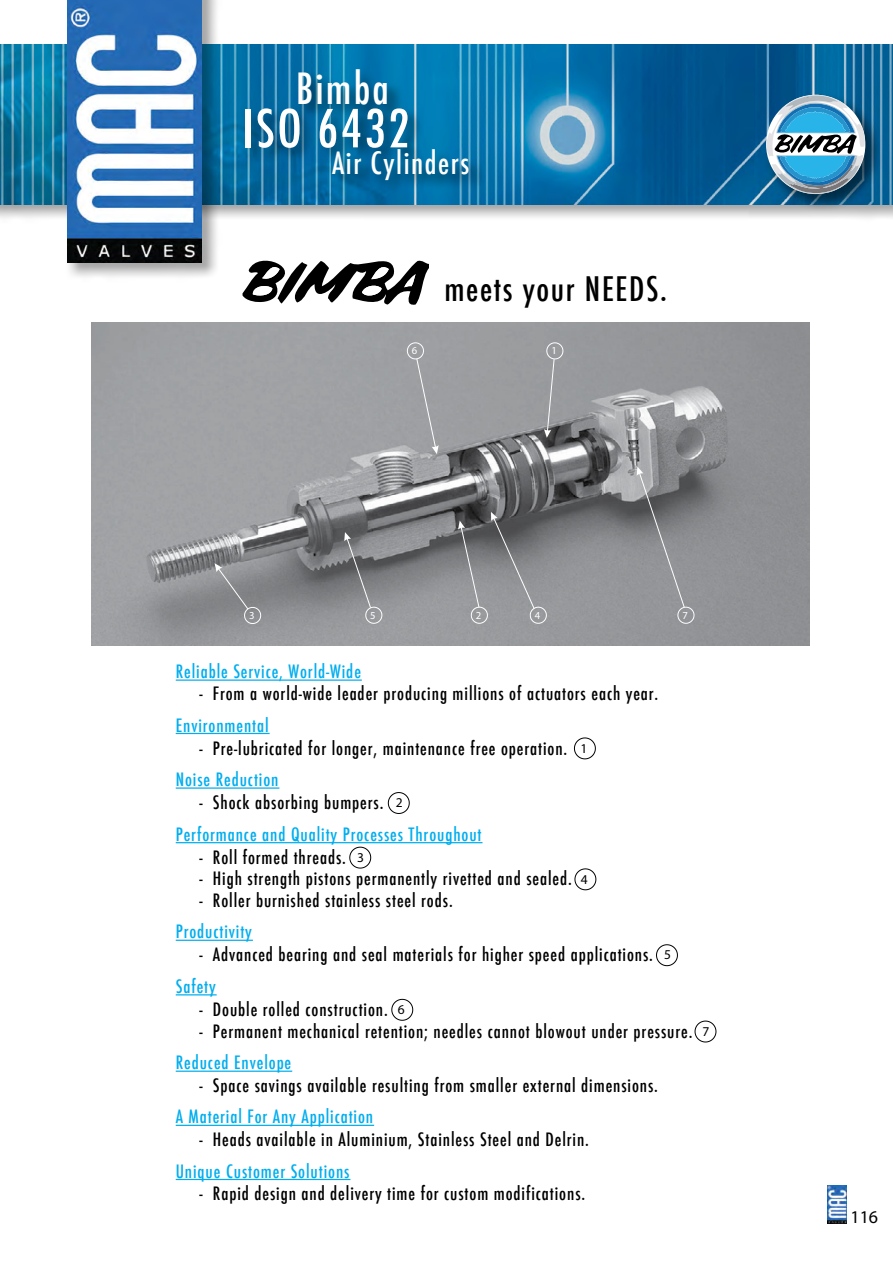
<style>
.page{position:relative;width:893px;height:1263px;background:#fff}
.page>*{position:absolute;margin:0;border:0;box-sizing:border-box;transform-origin:0 0}
.t1{font:500 condensed 51px "Futura";letter-spacing:.05em;color:#fff}
.t2{font:500 condensed 42px "Futura";letter-spacing:.05em;color:#fff}
.t3{font:500 condensed 33px "Futura";letter-spacing:.05em;color:#000}
.t4{font:500 condensed 30px "Futura";letter-spacing:.05em;color:#fff}
.t5{font:500 condensed 18px "Futura";letter-spacing:.05em;color:#000}
.t6{font:500 condensed 18px "Futura";letter-spacing:.05em;color:#00aeef}
.t7{font:18px "Univers";color:#000}
.t8{font:13.5px "Arial";color:#000}
.t9{font:10.65px "Arial";color:#fff}
</style>
<div class="page">
<hr style="left:176px;top:679px;width:186px;height:2px;background:#00aeef">
<hr style="left:176px;top:733px;width:94px;height:1px;background:#00aeef">
<hr style="left:176px;top:787px;width:103px;height:2px;background:#00aeef">
<hr style="left:176px;top:842px;width:306px;height:1px;background:#00aeef">
<hr style="left:176px;top:940px;width:77px;height:1px;background:#00aeef">
<hr style="left:176px;top:994px;width:41px;height:1px;background:#00aeef">
<hr style="left:176px;top:1070px;width:116px;height:2px;background:#00aeef">
<hr style="left:176px;top:1125px;width:198px;height:1px;background:#00aeef">
<hr style="left:176px;top:1179px;width:174px;height:1px;background:#00aeef">
<img style="left:92px;top:322px;width:717px;height:323px">
<svg style="left:416px;top:358px;width:279px;height:266px;background:#8b8d8f"></svg>
<svg style="left:432px;top:445px;width:7px;height:9px"></svg>
<svg style="left:637px;top:467px;width:48px;height:141px;background:#87888b"></svg>
<svg style="left:215px;top:563px;width:47px;height:61px;background:#8e9092"></svg>
<svg style="left:344px;top:532px;width:39px;height:92px;background:#848688"></svg>
<svg style="left:406px;top:342px;width:18px;height:18px"></svg>
<svg style="left:544px;top:342px;width:20px;height:96px;background:#96989a"></svg>
<svg style="left:458px;top:512px;width:89px;height:112px;background:#818285"></svg>
<svg style="left:243px;top:260px;width:185px;height:45px"></svg>
<svg style="left:574px;top:738px;width:22px;height:21px"></svg>
<svg style="left:388px;top:792px;width:22px;height:22px"></svg>
<svg style="left:349px;top:847px;width:22px;height:21px"></svg>
<svg style="left:575px;top:868px;width:21px;height:22px"></svg>
<svg style="left:656px;top:944px;width:22px;height:22px"></svg>
<svg style="left:391px;top:999px;width:22px;height:21px"></svg>
<svg style="left:695px;top:1021px;width:21px;height:21px"></svg>
<img style="left:0;top:204px;width:893px;height:15px">
<img style="left:0;top:44px;width:893px;height:160px">
<img style="left:61px;top:0;width:163px;height:277px">
<img style="left:68px;top:0;width:133px;height:263px">
<img style="left:236px;top:61px;width:393px;height:158px">
<img style="left:760px;top:89px;width:127px;height:128px">
<svg style="left:765px;top:94px;width:100px;height:101px;background:#5f98b5"></svg>
<img style="left:827px;top:1185px;width:20px;height:38px">
<h2 class="t2" style="left:296px;top:61px;width:94px">Bimba</h2>
<h1 class="t1" style="left:242px;top:96px;width:169px">ISO 6432</h1>
<h3 class="t4" style="left:332px;top:144px;width:139px">Air Cylinders</h3>
<h3 class="t3" style="left:444px;top:268px;width:224px">meets your NEEDS.</h3>
<p class="t9" style="left:412px;top:344px;width:7px">6</p>
<p class="t9" style="left:551px;top:344px;width:7px">1</p>
<p class="t9" style="left:249px;top:609px;width:7px">3</p>
<p class="t9" style="left:370px;top:608px;width:7px">5</p>
<p class="t9" style="left:476px;top:608px;width:7px">2</p>
<p class="t9" style="left:682px;top:608px;width:7px">7</p>
<p class="t9" style="left:535px;top:608px;width:7px">4</p>
<p class="t6" style="left:176px;top:660px;width:187px">Reliable Service, World-Wide</p>
<p class="t5" style="left:200px;top:682px;width:460px">- From a world-wide leader producing millions of actuators each year.</p>
<p class="t6" style="left:176px;top:713px;width:94px">Environmental</p>
<p class="t5" style="left:200px;top:736px;width:369px">- Pre-lubricated for longer, maintenance free operation.</p>
<p class="t6" style="left:176px;top:768px;width:104px">Noise Reduction</p>
<p class="t5" style="left:200px;top:791px;width:185px">- Shock absorbing bumpers.</p>
<p class="t6" style="left:176px;top:822px;width:307px">Performance and Quality Processes Throughout</p>
<p class="t5" style="left:200px;top:845px;width:148px">- Roll formed threads.</p>
<p class="t5" style="left:200px;top:867px;width:374px">- High strength pistons permanently rivetted and sealed.</p>
<p class="t5" style="left:200px;top:888px;width:255px">- Roller burnished stainless steel rods.</p>
<p class="t6" style="left:176px;top:920px;width:78px">Productivity</p>
<p class="t5" style="left:200px;top:943px;width:455px">- Advanced bearing and seal materials for higher speed applications.</p>
<p class="t6" style="left:176px;top:975px;width:42px">Safety</p>
<p class="t5" style="left:200px;top:998px;width:190px">- Double rolled construction.</p>
<p class="t5" style="left:200px;top:1019px;width:494px">- Permanent mechanical retention; needles cannot blowout under pressure.</p>
<p class="t6" style="left:176px;top:1051px;width:117px">Reduced Envelope</p>
<p class="t5" style="left:200px;top:1073px;width:460px">- Space savings available resulting from smaller external dimensions.</p>
<p class="t6" style="left:176px;top:1105px;width:199px">A Material For Any Application</p>
<p class="t5" style="left:200px;top:1128px;width:391px">- Heads available in Aluminium, Stainless Steel and Delrin.</p>
<p class="t6" style="left:176px;top:1159px;width:175px">Unique Customer Solutions</p>
<p class="t5" style="left:200px;top:1182px;width:387px">- Rapid design and delivery time for custom modifications.</p>
<p class="t8" style="left:580px;top:740px;width:8px">1</p>
<p class="t8" style="left:396px;top:794px;width:8px">2</p>
<p class="t8" style="left:357px;top:849px;width:8px">3</p>
<p class="t8" style="left:581px;top:871px;width:8px">4</p>
<p class="t8" style="left:664px;top:946px;width:8px">5</p>
<p class="t8" style="left:398px;top:1001px;width:8px">6</p>
<p class="t8" style="left:703px;top:1023px;width:8px">7</p>
<p class="t7" style="left:850px;top:1205px;width:29px">116</p>
</div>
